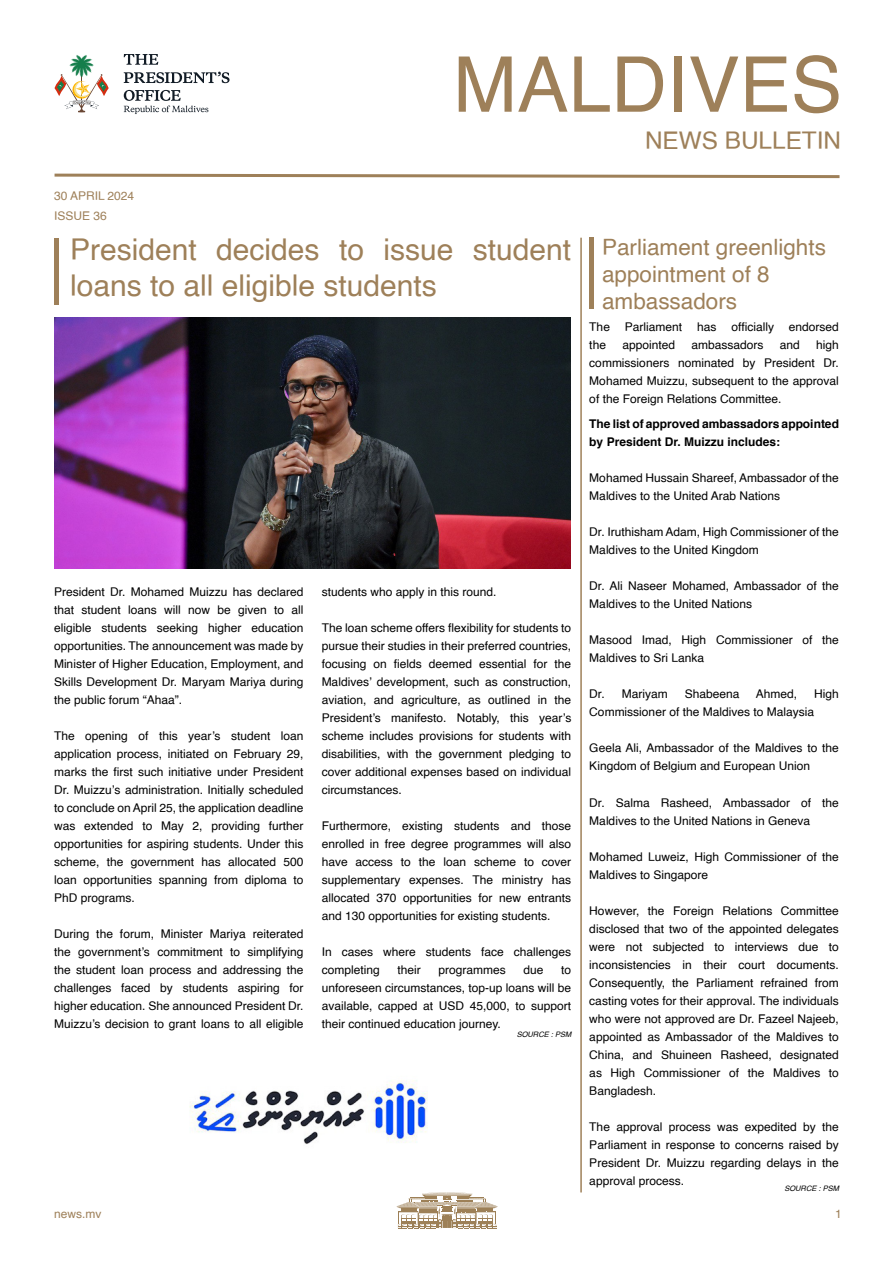
<style>
.page{position:relative;width:893px;height:1263px;background:#fff}
.page>*{position:absolute;margin:0;border:0;box-sizing:border-box;transform-origin:0 0}
.t1{font:76.95px "Helvetica";color:#9e8059}
.Headlines{font:30px/36px "Helvetica";color:#9e8059}
.t2{font:24.3px "Helvetica";color:#9e8059}
.Headlines-2{font:22.5px/27px "Helvetica";color:#9e8059}
.MAIN_TEXT{font:12px/18px "Helvetica";color:#000;text-align:justify}
.MAIN_TEXT-2{font:700 12px/18px "Helvetica";color:#000}
.Headlines-3{font:12px "Helvetica";color:#9e8059}
.MAIN_TEXT-3{font:12px "Helvetica";color:#9e8059}
.t3{font:italic 7.5px "Helvetica";color:#000}
</style>
<div class="page">
<svg style="left:55px;top:55px;width:54px;height:57px"></svg>
<svg style="left:124px;top:72px;width:105px;height:11px"></svg>
<svg style="left:124px;top:90px;width:84px;height:24px"></svg>
<svg style="left:124px;top:54px;width:34px;height:11px"></svg>
<svg style="left:54px;top:173px;width:786px;height:6px"></svg>
<svg style="left:396px;top:1192px;width:102px;height:37px"></svg>
<hr style="left:55px;top:238px;width:4px;height:66px;background:#9e8059">
<img style="left:55px;top:318px;width:516px;height:250px">
<hr style="left:580px;top:238px;width:2px;height:954px;background:#9e8059">
<div style="left:589px;top:238px;width:5px;height:71px;background:#9e8059"></div>
<img style="left:189px;top:1080px;width:239px;height:64px">
<p class="t1" style="left:453px;top:25px;width:391px">MALDIVES</p>
<p class="Headlines-3" style="left:54px;top:187px;width:82px">30 APRIL 2024</p>
<p class="Headlines-3" style="left:54px;top:206px;width:54px">ISSUE 36</p>
<p class="Headlines" style="left:70px;top:233px;width:503px">President decides to issue student loans to all eligible students</p>
<p class="MAIN_TEXT" style="left:54px;top:583px;width:251px">President Dr. Mohamed Muizzu has declared that student loans will now be given to all eligible students seeking higher education opportunities. The announcement was made by Minister of Higher Education, Employment, and Skills Development Dr. Maryam Mariya during the public forum “Ahaa”.</p>
<p class="MAIN_TEXT" style="left:54px;top:727px;width:251px">The opening of this year’s student loan application process, initiated on February 29, marks the first such initiative under President Dr. Muizzu’s administration. Initially scheduled to conclude on April 25, the application deadline was extended to May 2, providing further opportunities for aspiring students. Under this scheme, the government has allocated 500 loan opportunities spanning from diploma to PhD programs.</p>
<p class="MAIN_TEXT" style="left:54px;top:925px;width:251px">During the forum, Minister Mariya reiterated the government’s commitment to simplifying the student loan process and addressing the challenges faced by students aspiring for higher education. She announced President Dr.<br>Muizzu’s decision to grant loans to all eligible</p>
<p class="MAIN_TEXT" style="left:322px;top:583px;width:176px">students who apply in this round.</p>
<p class="MAIN_TEXT" style="left:322px;top:619px;width:251px">The loan scheme offers flexibility for students to pursue their studies in their preferred countries, focusing on fields deemed essential for the Maldives’ development, such as construction, aviation, and agriculture, as outlined in the President’s manifesto. Notably, this year’s scheme includes provisions for students with disabilities, with the government pledging to cover additional expenses based on individual circumstances.</p>
<p class="MAIN_TEXT" style="left:322px;top:817px;width:251px">Furthermore, existing students and those enrolled in free degree programmes will also have access to the loan scheme to cover supplementary expenses. The ministry has allocated 370 opportunities for new entrants and 130 opportunities for existing students.</p>
<p class="MAIN_TEXT" style="left:322px;top:943px;width:251px">In cases where students face challenges completing</p>
<p class="MAIN_TEXT" style="left:397px;top:961px;width:25px">their</p>
<p class="MAIN_TEXT" style="left:438px;top:961px;width:69px">programmes</p>
<p class="MAIN_TEXT" style="left:524px;top:961px;width:22px">due</p>
<p class="MAIN_TEXT" style="left:322px;top:961px;width:251px;text-indent:240px">to unforeseen circumstances, top-up loans will be available, capped at USD 45,000, to support their continued education journey.</p>
<p class="t3" style="left:517px;top:1029px;width:56px">SOURCE : PSM</p>
<p class="t2" style="left:645px;top:121px;width:198px">NEWS BULLETIN</p>
<p class="Headlines-2" style="left:602px;top:234px;width:225px">Parliament greenlights appointment of 8 ambassadors</p>
<p class="MAIN_TEXT" style="left:589px;top:318px;width:251px">The Parliament has officially endorsed the</p>
<p class="MAIN_TEXT" style="left:589px;top:336px;width:251px;text-indent:227px">high commissioners nominated by President Dr.<br>Mohamed Muizzu, subsequent to the approval of the Foreign Relations Committee.</p>
<p class="MAIN_TEXT" style="left:622px;top:336px;width:54px">appointed</p>
<p class="MAIN_TEXT" style="left:691px;top:336px;width:74px">ambassadors</p>
<p class="MAIN_TEXT" style="left:780px;top:336px;width:22px">and</p>
<p class="MAIN_TEXT-2" style="left:589px;top:415px;width:251px">The list of approved ambassadors appointed by President Dr. Muizzu includes:</p>
<p class="MAIN_TEXT" style="left:589px;top:470px;width:251px">Mohamed Hussain Shareef, Ambassador of the<br>Maldives to the United Arab Nations</p>
<p class="MAIN_TEXT" style="left:589px;top:524px;width:251px">Dr. Iruthisham Adam, High Commissioner of the<br>Maldives to the United Kingdom</p>
<p class="MAIN_TEXT" style="left:589px;top:578px;width:251px">Dr. Ali Naseer Mohamed, Ambassador of the<br>Maldives to the United Nations</p>
<p class="MAIN_TEXT" style="left:589px;top:632px;width:251px">Masood Imad, High Commissioner of the<br>Maldives to Sri Lanka</p>
<p class="MAIN_TEXT" style="left:589px;top:686px;width:80px">Dr. Mariyam</p>
<p class="MAIN_TEXT" style="left:685px;top:686px;width:56px">Shabeena</p>
<p class="MAIN_TEXT" style="left:756px;top:686px;width:43px">Ahmed,</p>
<p class="MAIN_TEXT" style="left:814px;top:686px;width:26px">High</p>
<p class="MAIN_TEXT" style="left:589px;top:704px;width:226px">Commissioner of the Maldives to Malaysia</p>
<p class="MAIN_TEXT" style="left:589px;top:740px;width:251px">Geela Ali, Ambassador of the Maldives to the<br>Kingdom of Belgium and European Union</p>
<p class="MAIN_TEXT" style="left:589px;top:794px;width:251px">Dr. Salma Rasheed, Ambassador of the<br>Maldives to the United Nations in Geneva</p>
<p class="MAIN_TEXT" style="left:589px;top:848px;width:251px">Mohamed Luweiz, High Commissioner of the<br>Maldives to Singapore</p>
<p class="MAIN_TEXT" style="left:589px;top:902px;width:251px">However, the Foreign Relations Committee disclosed that two of the appointed delegates were not subjected to interviews due to inconsistencies in their court documents.<br>Consequently, the Parliament refrained from casting votes for their approval. The individuals who were not approved are Dr. Fazeel Najeeb, appointed as Ambassador of the Maldives to China, and Shuineen Rasheed, designated as High Commissioner of the Maldives to Bangladesh.</p>
<p class="MAIN_TEXT" style="left:589px;top:1118px;width:251px">The approval process was expedited by the Parliament in response to concerns raised by President Dr. Muizzu regarding delays in the approval process.</p>
<p class="t3" style="left:784px;top:1182px;width:56px">SOURCE : PSM</p>
<p class="MAIN_TEXT-3" style="left:54px;top:1204px;width:49px">news.mv</p>
<p class="MAIN_TEXT-3" style="left:835px;top:1204px;width:8px">1</p>
</div>
